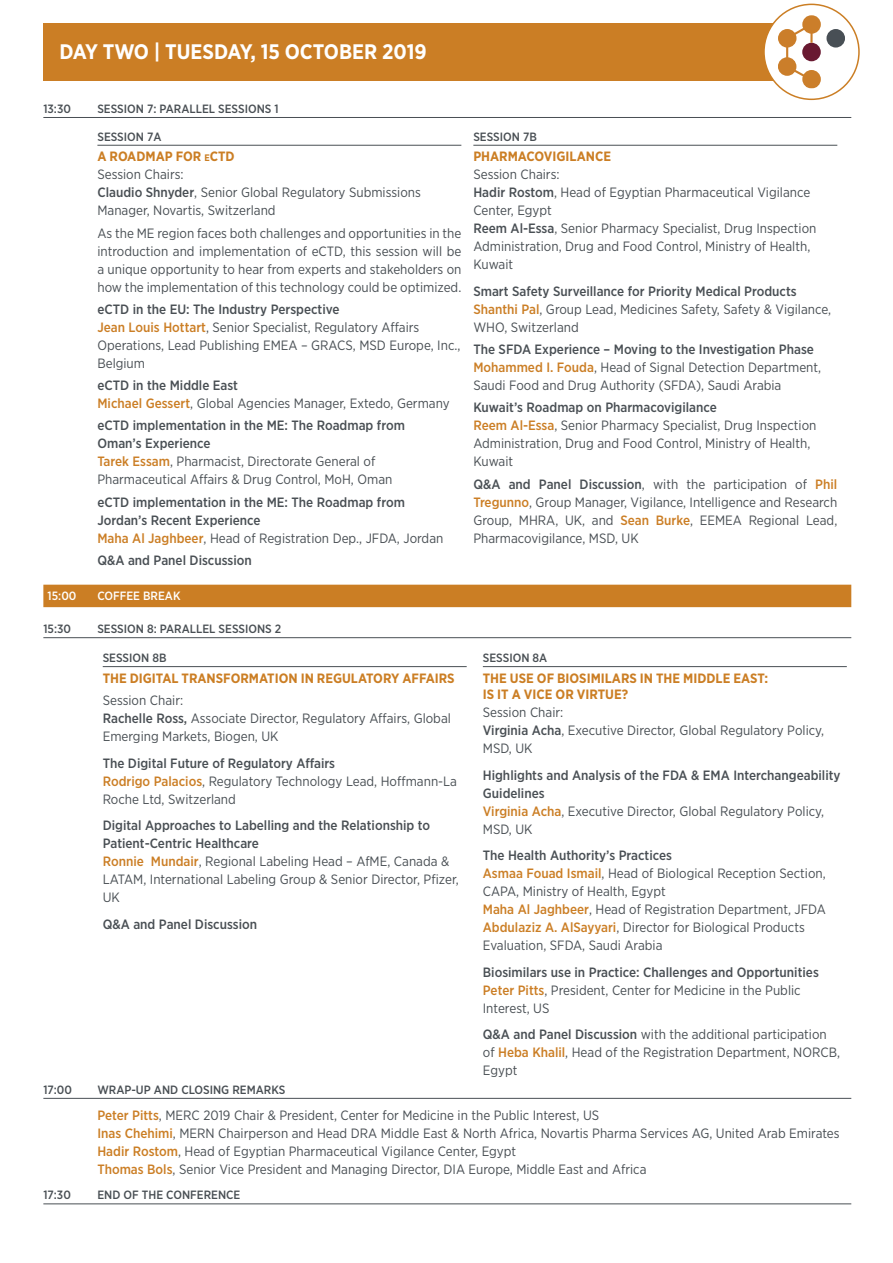
<style>
.page{position:relative;width:893px;height:1263px;background:#fff}
.page>*{position:absolute;margin:0;border:0;box-sizing:border-box;transform-origin:0 0}
.t1{font:700 21px "Gotham Narrow";color:#fff}
.t2{font:13.5px/18px "Gotham Narrow";color:#494f54}
.t3{font:500 13.5px/18px "Gotham Narrow";color:#494f54}
.SESSION_TITLE{font:700 13.5px/16.5px "Gotham Narrow";color:#cb7e24}
.SESSION{font:500 12px "Gotham Narrow";color:#494f54}
.CB___LUNCH{font:500 12px "Gotham Narrow";color:#fff}
.s1{font-size:9.45px}
.s2{font-weight:500}
.s3{font-weight:500;color:#cb7e25}
.s4{color:#cb7e25}
.s5{font-weight:400}
.s6{font-weight:500;color:#cb7e24}
</style>
<div class="page">
<div style="left:43px;top:23px;width:807px;height:58px;background:#cb7e25"></div>
<div style="left:764px;top:4px;width:95px;height:95px;background:#fff;border-radius:50%"></div>
<svg style="left:802px;top:70px;width:19px;height:19px"></svg>
<div style="left:778px;top:57px;width:18px;height:19px;background:#cb7e2a;border-radius:50%"></div>
<div style="left:778px;top:29px;width:18px;height:19px;background:#cb7e2a;border-radius:50%"></div>
<div style="left:802px;top:15px;width:19px;height:19px;background:#cb7e2a;border-radius:50%"></div>
<div style="left:802px;top:43px;width:19px;height:18px;background:#691931;border-radius:50%"></div>
<div style="left:826px;top:29px;width:19px;height:19px;background:#484f55;border-radius:50%"></div>
<svg style="left:784px;top:64px;width:30px;height:19px"></svg>
<hr style="left:786px;top:38px;width:2px;height:29px;background:#cb7e2a">
<hr style="left:810px;top:24px;width:3px;height:19px;background:#cb7e2a">
<svg style="left:784px;top:22px;width:30px;height:19px"></svg>
<div style="left:763px;top:4px;width:97px;height:96px;border:2px solid #cb7e24;border-radius:50%"></div>
<hr style="left:43px;top:117px;width:808px;height:1px;background:#494f54">
<div style="left:43px;top:585px;width:808px;height:22px;background:#cb7e24"></div>
<hr style="left:43px;top:637px;width:808px;height:1px;background:#494f54">
<hr style="left:43px;top:1098px;width:808px;height:1px;background:#494f54">
<hr style="left:43px;top:1203px;width:808px;height:1px;background:#494f54">
<hr style="left:103px;top:666px;width:364px;height:1px;background:#494f54">
<hr style="left:483px;top:666px;width:364px;height:1px;background:#494f54">
<hr style="left:97px;top:145px;width:364px;height:1px;background:#494f54">
<hr style="left:473px;top:145px;width:364px;height:1px;background:#494f54">
<p class="t1" style="left:60px;top:38px;width:369px">DAY TWO | TUESDAY, 15 OCTOBER 2019</p>
<p class="SESSION" style="left:43px;top:101px;width:29px">13:30</p>
<p class="SESSION" style="left:97px;top:101px;width:183px">SESSION 7: PARALLEL SESSIONS 1</p>
<p class="SESSION" style="left:97px;top:129px;width:66px">SESSION 7A</p>
<p class="SESSION_TITLE" style="left:97px;top:148px;width:139px">A ROADMAP FOR <span class="s1">e</span>CTD</p>
<p class="t2" style="left:97px;top:165px;width:88px">Session Chairs:</p>
<p class="t2" style="left:97px;top:183px;width:325px"><span class="s2">Claudio Shnyder</span>, Senior Global Regulatory Submissions<br>Manager, Novartis, Switzerland</p>
<p class="t2" style="left:97px;top:224px;width:365px;text-align:justify">As the ME region faces both challenges and opportunities in the introduction and implementation of eCTD, this session will be a unique opportunity to hear from experts and stakeholders on how the implementation of this technology could be optimized.</p>
<p class="t2" style="left:97px;top:300px;width:364px"><span class="s2">eCTD in the EU: The Industry Perspective<br></span><span class="s3">Jean Louis Hottart</span>, Senior Specialist, Regulatory Affairs Operations, Lead Publishing EMEA – GRACS, MSD Europe, Inc., Belgium</p>
<p class="t2" style="left:97px;top:376px;width:354px"><span class="s2">eCTD in the Middle East<br></span><span class="s3">Michael Gessert</span>, Global Agencies Manager, Extedo, Germany</p>
<p class="t2" style="left:97px;top:416px;width:309px"><span class="s2">eCTD implementation in the ME: The Roadmap from Oman’s Experience<br></span><span class="s3">Tarek Essam</span>, Pharmacist, Directorate General of Pharmaceutical Affairs &amp; Drug Control, MoH, Oman</p>
<p class="t3" style="left:97px;top:493px;width:347px">eCTD implementation in the ME: The Roadmap from<br>Jordan’s Recent Experience<br><span class="s4">Maha Al Jaghbeer</span><span class="s5">, Head of Registration Dep., JFDA, Jordan</span></p>
<p class="t3" style="left:97px;top:551px;width:156px">Q&amp;A and Panel Discussion</p>
<p class="CB___LUNCH" style="left:48px;top:588px;width:30px">15:00</p>
<p class="CB___LUNCH" style="left:97px;top:588px;width:85px">COFFEE BREAK</p>
<p class="SESSION" style="left:43px;top:621px;width:29px">15:30</p>
<p class="SESSION" style="left:97px;top:621px;width:185px">SESSION 8: PARALLEL SESSIONS 2</p>
<p class="SESSION" style="left:103px;top:650px;width:65px">SESSION 8B</p>
<p class="SESSION_TITLE" style="left:103px;top:670px;width:353px">THE DIGITAL TRANSFORMATION IN REGULATORY AFFAIRS</p>
<p class="t2" style="left:103px;top:691px;width:82px">Session Chair:</p>
<p class="t2" style="left:103px;top:709px;width:350px"><span class="s2">Rachelle Ross,</span> Associate Director, Regulatory Affairs, Global<br>Emerging Markets, Biogen, UK</p>
<p class="t3" style="left:103px;top:753px;width:234px">The Digital Future of Regulatory Affairs</p>
<p class="t2" style="left:103px;top:771px;width:356px"><span class="s3">Rodrigo Palacios</span>, Regulatory Technology Lead, Hoffmann-La<br>Roche Ltd, Switzerland</p>
<p class="t3" style="left:103px;top:816px;width:329px">Digital Approaches to Labelling and the Relationship to<br>Patient-Centric Healthcare</p>
<p class="t2" style="left:103px;top:852px;width:358px"><span class="s3">Ronnie Mundair</span>, Regional Labeling Head – AfME, Canada &amp;<br>LATAM, International Labeling Group &amp; Senior Director, Pfizer,<br>UK</p>
<p class="t3" style="left:103px;top:914px;width:156px">Q&amp;A and Panel Discussion</p>
<p class="SESSION" style="left:473px;top:129px;width:65px">SESSION 7B</p>
<p class="SESSION_TITLE" style="left:473px;top:148px;width:139px">PHARMACOVIGILANCE</p>
<p class="t2" style="left:473px;top:165px;width:88px">Session Chairs:</p>
<p class="t2" style="left:473px;top:183px;width:338px"><span class="s2">Hadir Rostom</span>, Head of Egyptian Pharmaceutical Vigilance<br>Center, Egypt</p>
<p class="t2" style="left:473px;top:219px;width:345px"><span class="s2">Reem Al-Essa</span>, Senior Pharmacy Specialist, Drug Inspection<br>Administration, Drug and Food Control, Ministry of Health,<br>Kuwait</p>
<p class="t2" style="left:473px;top:282px;width:359px"><span class="s2">Smart Safety Surveillance for Priority Medical Products<br></span><span class="s3">Shanthi Pal</span>, Group Lead, Medicines Safety, Safety &amp; Vigilance,<br>WHO, Switzerland</p>
<p class="t2" style="left:473px;top:340px;width:349px"><span class="s2">The SFDA Experience – Moving to the Investigation Phase<br></span><span class="s3">Mohammed I. Fouda</span>, Head of Signal Detection Department,<br>Saudi Food and Drug Authority (SFDA), Saudi Arabia</p>
<p class="t2" style="left:473px;top:398px;width:345px"><span class="s2">Kuwait’s Roadmap on Pharmacovigilance<br></span><span class="s3">Reem Al-Essa</span>, Senior Pharmacy Specialist, Drug Inspection Administration, Drug and Food Control, Ministry of Health, Kuwait</p>
<p class="t2" style="left:473px;top:475px;width:365px;text-align:justify"><span class="s2">Q&amp;A and Panel Discussion</span>, with the participation of <span class="s3">Phil Tregunno</span>, Group Manager, Vigilance, Intelligence and Research Group, MHRA, UK, and <span class="s3">Sean Burke</span>, EEMEA Regional Lead, Pharmacovigilance, MSD, UK</p>
<p class="SESSION" style="left:483px;top:650px;width:66px">SESSION 8A</p>
<p class="SESSION_TITLE" style="left:483px;top:670px;width:287px">THE USE OF BIOSIMILARS IN THE MIDDLE EAST:<br>IS IT A VICE OR VIRTUE?</p>
<p class="t2" style="left:483px;top:703px;width:82px">Session Chair:</p>
<p class="t2" style="left:483px;top:721px;width:343px"><span class="s2">Virginia Acha</span>, Executive Director, Global Regulatory Policy,<br>MSD, UK</p>
<p class="t3" style="left:483px;top:766px;width:359px">Highlights and Analysis of the FDA &amp; EMA Interchangeability<br>Guidelines</p>
<p class="t2" style="left:483px;top:802px;width:343px"><span class="s3">Virginia Acha</span>, Executive Director, Global Regulatory Policy,<br>MSD, UK</p>
<p class="t3" style="left:483px;top:846px;width:191px">The Health Authority’s Practices</p>
<p class="t2" style="left:483px;top:864px;width:344px"><span class="s3">Asmaa Fouad Ismail</span>, Head of Biological Reception Section,<br>CAPA, Ministry of Health, Egypt</p>
<p class="t2" style="left:483px;top:900px;width:344px"><span class="s3">Maha Al Jaghbeer</span>, Head of Registration Department, JFDA</p>
<p class="t2" style="left:483px;top:918px;width:323px"><span class="s3">Abdulaziz A. AlSayyari</span>, Director for Biological Products<br>Evaluation, SFDA, Saudi Arabia</p>
<p class="t3" style="left:483px;top:963px;width:337px">Biosimilars use in Practice: Challenges and Opportunities</p>
<p class="t2" style="left:483px;top:981px;width:319px"><span class="s3">Peter Pitts</span>, President, Center for Medicine in the Public<br>Interest, US</p>
<p class="t2" style="left:483px;top:1025px;width:359px"><span class="s2">Q&amp;A and Panel Discussion</span> with the additional participation of <span class="s3">Heba Khalil</span>, Head of the Registration Department, NORCB,<br>Egypt</p>
<p class="SESSION" style="left:43px;top:1082px;width:30px">17:00</p>
<p class="SESSION" style="left:97px;top:1082px;width:189px">WRAP-UP AND CLOSING REMARKS</p>
<p class="t2" style="left:97px;top:1106px;width:503px"><span class="s3">Peter Pitts</span>, MERC 2019 Chair &amp; President, Center for Medicine in the Public Interest, US</p>
<p class="t2" style="left:97px;top:1124px;width:744px"><span class="s6">Inas Chehimi</span>, MERN Chairperson and Head DRA Middle East &amp; North Africa, Novartis Pharma Services AG, United Arab Emirates</p>
<p class="t2" style="left:97px;top:1142px;width:420px"><span class="s6">Hadir Rostom</span>, Head of Egyptian Pharmaceutical Vigilance Center, Egypt</p>
<p class="t2" style="left:97px;top:1160px;width:551px"><span class="s3">Thomas Bols</span>, Senior Vice President and Managing Director, DIA Europe, Middle East and Africa</p>
<p class="SESSION" style="left:43px;top:1187px;width:29px">17:30</p>
<p class="SESSION" style="left:97px;top:1187px;width:145px">END OF THE CONFERENCE</p>
</div>
